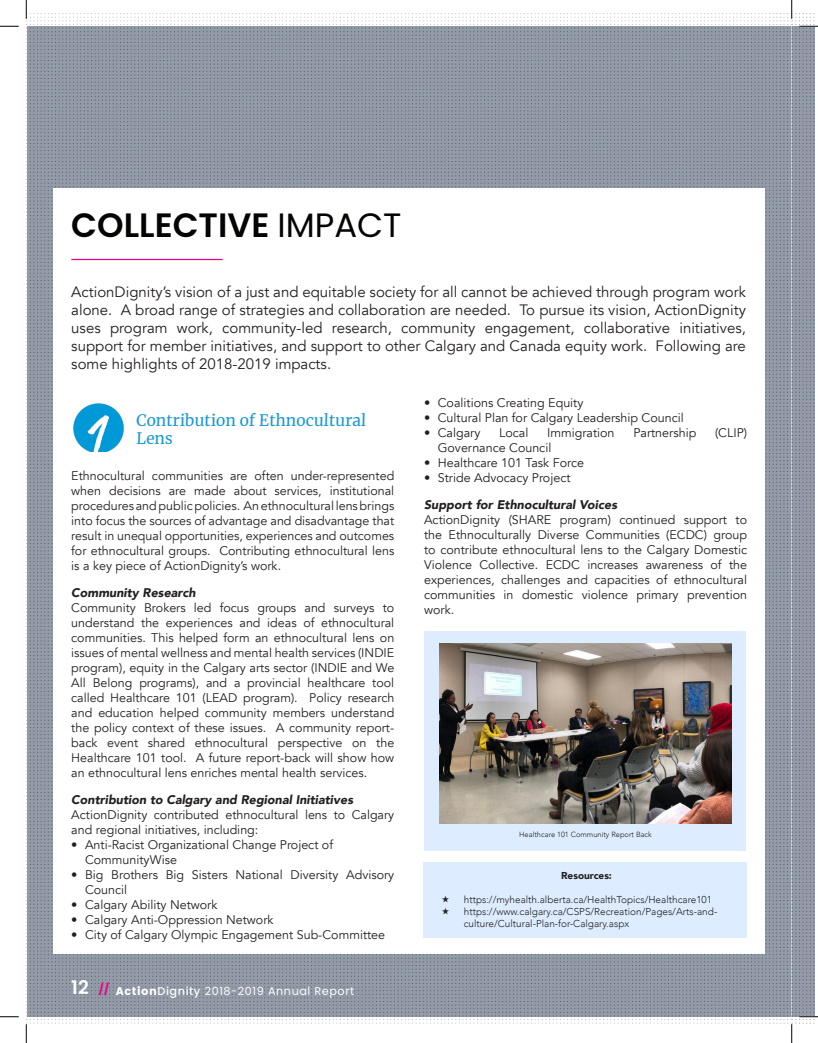
<style>
.page{position:relative;width:818px;height:1043px;background:#fff}
.page>*{position:absolute;margin:0;border:0;box-sizing:border-box;transform-origin:0 0}
.t1{font:600 33.75px "Poppins";color:#040503}
.t2{font:600 18.75px "Poppins";color:#fff}
.t3{font:15.62px/18.8px "Merriweather";color:#1a98d6}
.t4{font:15px/18px "Avenir";color:#231f20;text-align:justify}
.t5{font:12.5px/15px "Avenir";color:#231f20;text-align:justify}
.t6{font:italic 900 12.5px "Avenir";color:#231f20}
.t7{font:11.25px "Poppins";letter-spacing:.05em;color:#fff}
.t8{font:500 11.25px "Poppins";letter-spacing:.05em;color:#fff}
.t9{font:300 10px/12px "Avenir";color:#231f20}
.t10{font:900 10px "Avenir";color:#231f20}
.t11{font:300 7.5px "Avenir";color:#231f20}
.s1{font-weight:400}
.s2{font-weight:600;font-size:18.75px}
.s3{color:#ed028a}
.s4{font-style:inherit}
.s5{font-weight:500}
</style>
<div class="page">
<img style="left:26px;top:12px;width:788px;height:1013px">
<div style="left:53px;top:188px;width:711px;height:765px;background:#fff"></div>
<div style="left:424px;top:631px;width:322px;height:219px;background:#ddedff"></div>
<hr style="left:71px;top:259px;width:151px;height:1px;background:#ed028a">
<img style="left:73px;top:403px;width:51px;height:49px">
<img style="left:439px;top:643px;width:292px;height:180px">
<div style="left:423px;top:861px;width:323px;height:76px;background:#ddedff"></div>
<svg style="left:0;top:25px;width:19px;height:2px"></svg>
<svg style="left:799px;top:25px;width:19px;height:2px"></svg>
<svg style="left:0;top:1016px;width:19px;height:1px"></svg>
<svg style="left:799px;top:1015px;width:19px;height:2px"></svg>
<svg style="left:25px;top:0;width:2px;height:19px"></svg>
<svg style="left:25px;top:1024px;width:2px;height:18px"></svg>
<svg style="left:790px;top:0;width:2px;height:19px"></svg>
<svg style="left:790px;top:1024px;width:2px;height:18px"></svg>
<p class="t1" style="left:71px;top:205px;width:332px">COLLECTIVE <span class="s1">IMPACT</span></p>
<p class="t4" style="left:71px;top:283px;width:676px">ActionDignity’s vision of a just and equitable society for all cannot be achieved through program work alone. A broad range of strategies and collaboration are needed. To pursue its vision, ActionDignity uses program work, community-led research, community engagement, collaborative initiatives, support for member initiatives, and support to other Calgary and Canada equity work. Following are some highlights of 2018-2019 impacts.</p>
<p class="t3" style="left:136px;top:410px;width:232px">Contribution of Ethnocultural<br>Lens</p>
<p class="t5" style="left:71px;top:468px;width:324px">Ethnocultural communities are often under-represented when decisions are made about services, institutional procedures and public policies. An ethnocultural lens brings into focus the sources of advantage and disadvantage that result in unequal opportunities, experiences and outcomes for ethnocultural groups. Contributing ethnocultural lens is a key piece of ActionDignity’s work.</p>
<p class="t6" style="left:71px;top:582px;width:126px">Community Research</p>
<p class="t5" style="left:71px;top:600px;width:324px">Community Brokers led focus groups and surveys to understand the experiences and ideas of ethnocultural communities. This helped form an ethnocultural lens on issues of mental wellness and mental health services (INDIE program), equity in the Calgary arts sector (INDIE and We All Belong programs), and a provincial healthcare tool called Healthcare 101 (LEAD program). Policy research and education helped community members understand the policy context of these issues. A community report&shy;back event shared ethnocultural perspective on the Healthcare 101 tool. A future report-back will show how an ethnocultural lens enriches mental health services.</p>
<p class="t6" style="left:71px;top:789px;width:283px">Contribution to Calgary and Regional Initiatives</p>
<p class="t5" style="left:71px;top:807px;width:324px">ActionDignity contributed ethnocultural lens to Calgary and regional initiatives, including:</p>
<p class="t5" style="left:85px;top:837px;width:249px;text-indent:-14px">• Anti-Racist Organizational Change Project of<br>CommunityWise</p>
<p class="t5" style="left:85px;top:867px;width:311px;text-indent:-14px">• Big Brothers Big Sisters National Diversity Advisory<br>Council</p>
<p class="t5" style="left:71px;top:897px;width:148px">• Calgary Ability Network</p>
<p class="t5" style="left:71px;top:912px;width:204px">• Calgary Anti-Oppression Network</p>
<p class="t5" style="left:71px;top:927px;width:315px">• City of Calgary Olympic Engagement Sub-Committee</p>
<p class="t2" style="left:71px;top:976px;width:19px">12</p>
<p class="t7" style="left:72px;top:984px;width:283px"><span class="s2">00</span> <span class="s3">///</span> <span class="s4">Action</span> <span class="s5">Dignity</span>2018-2019 Annual Report</p>
<p class="t8" style="left:120px;top:984px;width:82px"><span class="s1">Action</span>Dignity</p>
<p class="t7" style="left:209px;top:985px;width:150px">2017-2018 Annual Report</p>
<p class="t5" style="left:424px;top:395px;width:161px">• Coalitions Creating Equity</p>
<p class="t5" style="left:424px;top:410px;width:261px">• Cultural Plan for Calgary Leadership Council</p>
<p class="t5" style="left:424px;top:425px;width:58px">• Calgary</p>
<p class="t5" style="left:499px;top:425px;width:31px">Local</p>
<p class="t5" style="left:547px;top:425px;width:69px">Immigration</p>
<p class="t5" style="left:633px;top:425px;width:64px">Partnership</p>
<p class="t5" style="left:715px;top:425px;width:34px">(CLIP)</p>
<p class="t5" style="left:438px;top:440px;width:115px">Governance Council</p>
<p class="t5" style="left:424px;top:455px;width:161px">• Healthcare 101 Task Force</p>
<p class="t5" style="left:424px;top:470px;width:148px">• Stride Advocacy Project</p>
<p class="t6" style="left:424px;top:494px;width:195px">Support for Ethnocultural Voices</p>
<p class="t5" style="left:424px;top:512px;width:324px">ActionDignity (SHARE program) continued support to the Ethnoculturally Diverse Communities (ECDC) group to contribute ethnocultural lens to the Calgary Domestic Violence Collective. ECDC increases awareness of the experiences, challenges and capacities of ethnocultural communities in domestic violence primary prevention work.</p>
<p class="t11" style="left:519px;top:830px;width:134px">Healthcare 101 Community Report Back</p>
<p class="t10" style="left:561px;top:867px;width:52px">Resources:</p>
<p class="t9" style="left:463px;top:893px;width:250px">https://myhealth.alberta.ca/HealthTopics/Healthcare101</p>
<p class="t9" style="left:463px;top:905px;width:255px">https://www.calgary.ca/CSPS/Recreation/Pages/Arts-and&shy;culture/Cultural-Plan-for-Calgary.aspx</p>
</div>
